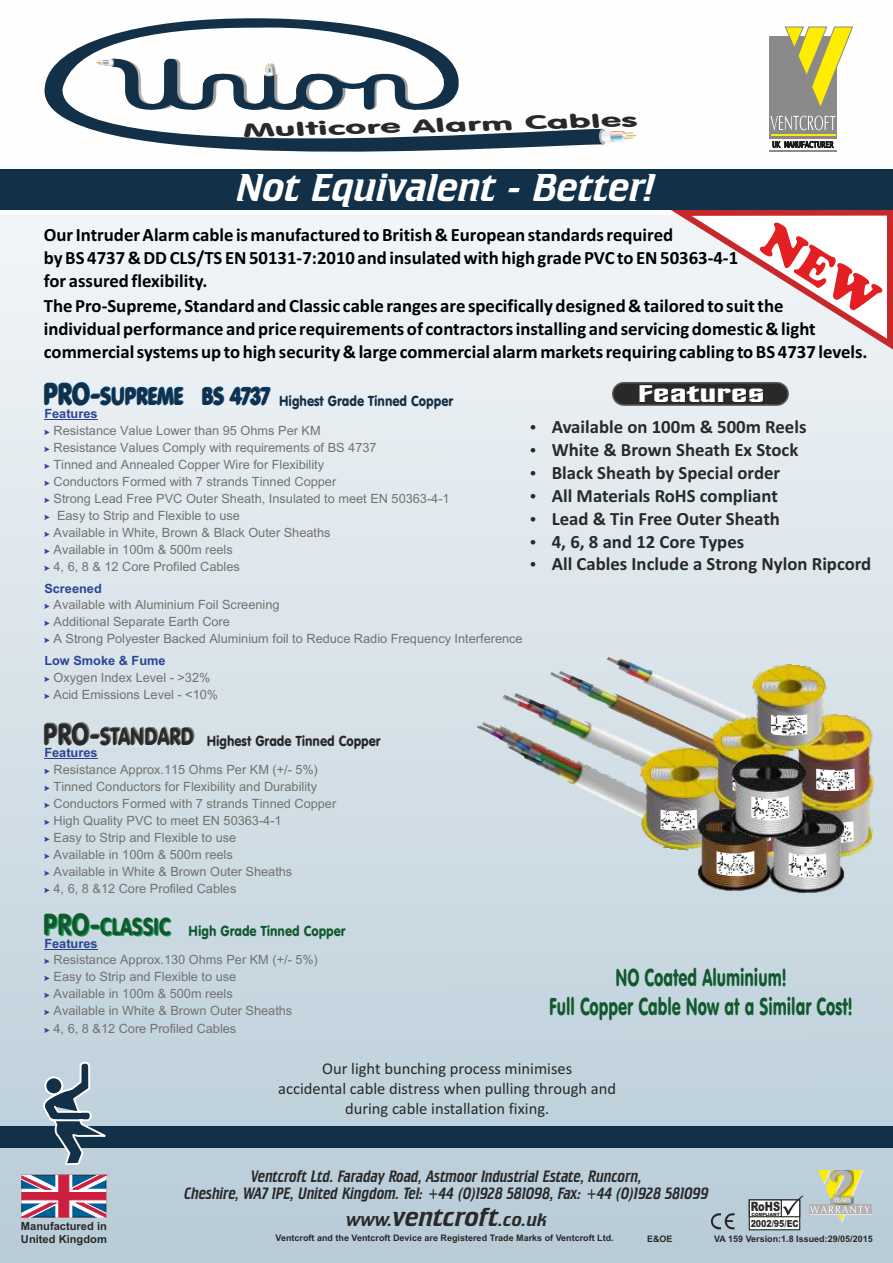
<style>
.page{position:relative;width:893px;height:1263px;background:#fff}
.page>*{position:absolute;margin:0;border:0;box-sizing:border-box;transform-origin:0 0}
.t1{font:italic 39px "Crillee BT";color:#fff}
.t2{font:24.3px "Horizon BT";color:#fff;scale:1.87 1}
.t3{font:24px/29.4px "VAG Rounded BT";color:#12592e;text-align:center;scale:.67 1}
.t4{font:700 18.75px/23px "Calibri";color:#000}
.t5{font:700 18.75px/23px "Calibri";color:#292929}
.t6{font:18.6px "VAG Rounded BT";color:#292929;scale:1.96 1}
.t7{font:italic 18px "Crillee BT";color:#292929}
.t8{font:italic 16.5px/17.4px "Crillee BT";color:#292929;text-align:center;scale:.81 1}
.t9{font:16.5px/20.1px "Calibri";color:#292929;text-align:center}
.t10{font:14.25px "VAG Rounded BT";color:#123047;scale:.89 1}
.t11{font:14.25px "VAG Rounded BT";color:#292929;scale:.89 1}
.t12{font:14.25px "VAG Rounded BT";color:#12592e;scale:.88 1}
.t13{font:12.75px/17.1px "Arial Unicode MS";color:#737370}
.t14{font:700 12.75px "Arial";color:#2b4594}
.t15{font:900 12.75px "Arial";color:#292929;scale:.77 1}
.t16{font:700 11.1px/12.5px "Arial";color:#292929}
.t17{font:900 9.75px "Arial";color:#292929;scale:.81 1}
.t18{font:700 9px "Arial";color:#292929}
.t19{font:6.6px "Zapf Humanist 601 BT";letter-spacing:-.045em;color:#fff}
.t20{font:900 4.35px "Arial";color:#292929}
.s1{font-size:30px;color:#00407d}
.s2{font-size:24px;color:#00407d}
.s3{font-size:30px;color:#737370}
.s4{font-size:24px;color:#737370}
.s5{font-size:30px;color:#179c54}
.s6{font-size:24px;color:#179c54}
.s7{font-size:25.5px}
</style>
<div class="page">
<div style="left:0;top:216px;width:893px;height:1047px;background:linear-gradient(to bottom,#f2f5f7,#b7ccd7)"></div>
<div style="left:769px;top:37px;width:68px;height:102px;background:#8a8a8a"></div>
<svg style="left:770px;top:116px;width:66px;height:14px"></svg>
<svg style="left:784px;top:26px;width:69px;height:80px"></svg>
<svg style="left:772px;top:141px;width:62px;height:7px"></svg>
<hr style="left:771px;top:134px;width:64px;height:2px;background:#ffed00">
<hr style="left:769px;top:150px;width:68px;height:1px;background:#8a8a8a">
<svg style="left:711px;top:1213px;width:23px;height:16px"></svg>
<div style="left:809px;top:1204px;width:62px;height:10px;background:#b3b3b3"></div>
<svg style="left:810px;top:1170px;width:60px;height:53px;background:#c3c9aa"></svg>
<div style="left:0;top:1126px;width:893px;height:21px;background:#123047"></div>
<svg style="left:41px;top:1061px;width:72px;height:105px"></svg>
<svg style="left:660px;top:210px;width:233px;height:145px"></svg>
<div style="left:0;top:170px;width:893px;height:40px;background:#123047"></div>
<svg style="left:27px;top:18px;width:577px;height:152px"></svg>
<div style="left:599px;top:129px;width:8px;height:15px;background:#b3b3b3;border-radius:50%"></div>
<svg style="left:600px;top:131px;width:37px;height:11px"></svg>
<svg style="left:319px;top:73px;width:55px;height:39px"></svg>
<svg style="left:234px;top:97px;width:40px;height:13px"></svg>
<img style="left:298px;top:74px;width:23px;height:29px">
<img style="left:112px;top:59px;width:41px;height:51px">
<svg style="left:96px;top:59px;width:21px;height:8px"></svg>
<svg style="left:748px;top:1195px;width:55px;height:36px"></svg>
<svg style="left:21px;top:1175px;width:87px;height:43px"></svg>
<img style="left:607px;top:657px;width:147px;height:13px">
<img style="left:550px;top:670px;width:195px;height:23px">
<img style="left:503px;top:693px;width:242px;height:28px">
<img style="left:477px;top:721px;width:227px;height:167px">
<img style="left:631px;top:743px;width:73px;height:111px">
<img style="left:661px;top:809px;width:36px;height:22px">
<img style="left:843px;top:810px;width:35px;height:52px">
<img style="left:704px;top:713px;width:41px;height:96px">
<img style="left:806px;top:711px;width:72px;height:99px">
<img style="left:745px;top:661px;width:86px;height:93px">
<img style="left:771px;top:714px;width:36px;height:22px">
<img style="left:816px;top:768px;width:39px;height:24px">
<img style="left:843px;top:821px;width:11px;height:23px">
<img style="left:770px;top:809px;width:73px;height:83px">
<img style="left:699px;top:809px;width:72px;height:81px">
<img style="left:733px;top:754px;width:73px;height:83px">
<img style="left:751px;top:796px;width:38px;height:26px">
<img style="left:789px;top:853px;width:38px;height:26px">
<img style="left:716px;top:851px;width:38px;height:26px">
<hr style="left:44px;top:949px;width:54px;height:1px;background:#2b4594">
<hr style="left:44px;top:759px;width:54px;height:1px;background:#2b4594">
<hr style="left:44px;top:419px;width:54px;height:1px;background:#2b4594">
<div style="left:612px;top:382px;width:177px;height:24px;background:#292929;border:1px solid #5c5c59;border-radius:11px"></div>
<svg style="left:44px;top:959px;width:6px;height:5px"></svg>
<svg style="left:44px;top:976px;width:6px;height:5px"></svg>
<svg style="left:44px;top:993px;width:6px;height:5px"></svg>
<svg style="left:44px;top:1010px;width:6px;height:5px"></svg>
<svg style="left:44px;top:1027px;width:6px;height:5px"></svg>
<svg style="left:44px;top:768px;width:6px;height:6px"></svg>
<svg style="left:44px;top:785px;width:6px;height:6px"></svg>
<svg style="left:44px;top:802px;width:6px;height:6px"></svg>
<svg style="left:44px;top:820px;width:6px;height:5px"></svg>
<svg style="left:44px;top:837px;width:6px;height:5px"></svg>
<svg style="left:44px;top:854px;width:6px;height:5px"></svg>
<svg style="left:44px;top:871px;width:6px;height:5px"></svg>
<svg style="left:44px;top:888px;width:6px;height:5px"></svg>
<svg style="left:44px;top:429px;width:6px;height:5px"></svg>
<svg style="left:44px;top:446px;width:6px;height:6px"></svg>
<svg style="left:44px;top:463px;width:6px;height:6px"></svg>
<svg style="left:44px;top:480px;width:6px;height:6px"></svg>
<svg style="left:44px;top:497px;width:6px;height:6px"></svg>
<svg style="left:44px;top:515px;width:6px;height:5px"></svg>
<svg style="left:44px;top:532px;width:6px;height:5px"></svg>
<svg style="left:44px;top:549px;width:6px;height:5px"></svg>
<svg style="left:44px;top:566px;width:6px;height:5px"></svg>
<svg style="left:44px;top:604px;width:6px;height:5px"></svg>
<svg style="left:44px;top:621px;width:6px;height:5px"></svg>
<svg style="left:44px;top:638px;width:6px;height:5px"></svg>
<svg style="left:44px;top:676px;width:6px;height:5px"></svg>
<svg style="left:44px;top:693px;width:6px;height:6px"></svg>
<svg style="left:531px;top:425px;width:4px;height:5px"></svg>
<svg style="left:531px;top:448px;width:4px;height:4px"></svg>
<svg style="left:531px;top:471px;width:4px;height:4px"></svg>
<svg style="left:531px;top:494px;width:4px;height:4px"></svg>
<svg style="left:531px;top:516px;width:4px;height:5px"></svg>
<svg style="left:531px;top:539px;width:4px;height:5px"></svg>
<svg style="left:531px;top:562px;width:4px;height:5px"></svg>
<h3 class="t6" style="left:243px;top:124px;width:203px;rotate:-2deg">Multicore Alarm Cables</h3>
<h1 class="t1" style="left:238px;top:171px;width:420px">Not Equivalent - Better!</h1>
<h3 class="t4" style="left:44px;top:225px;width:696px">Our Intruder Alarm cable is manufactured to British &amp; European standards required<br>by BS 4737 &amp; DD CLS/TS EN 50131-7:2010 and insulated with high grade PVC to EN 50363-4-1 for assured flexibility.</h3>
<p class="t4" style="left:44px;top:296px;width:825px">The Pro-Supreme, Standard and Classic cable ranges are specifically designed &amp; tailored to suit the<br>individual performance and price requirements of contractors installing and servicing domestic &amp; light commercial systems up to high security &amp; large commercial alarm markets requiring cabling to BS 4737 levels.</p>
<p class="t10" style="left:44px;top:395px;width:461px"><span class="s1">PRO-</span><span class="s2">SUPREME BS 4737</span> Highest Grade Tinned Copper</p>
<p class="t14" style="left:44px;top:409px;width:55px">Features</p>
<p class="t13" style="left:54px;top:423px;width:269px">Resistance Value Lower than 95 Ohms Per KM</p>
<p class="t13" style="left:54px;top:440px;width:398px">Resistance Values Comply with requirements of BS 4737<br>Tinned and Annealed Copper Wire for Flexibility<br>Conductors Formed with 7 strands Tinned Copper<br>Strong Lead Free PVC Outer Sheath, Insulated to meet EN 50363-4-1<br>Easy to Strip and Flexible to use<br>Available in White, Brown &amp; Black Outer Sheaths<br>Available in 100m &amp; 500m reels<br>4, 6, 8 &amp; 12 Core Profiled Cables</p>
<p class="t14" style="left:44px;top:584px;width:59px">Screened</p>
<p class="t13" style="left:54px;top:597px;width:471px">Available with Aluminium Foil Screening<br>Additional Separate Earth Core<br>A Strong Polyester Backed Aluminium foil to Reduce Radio Frequency Interference</p>
<p class="t13" style="left:54px;top:670px;width:166px">Oxygen Index Level - &gt;32%<br>Acid Emissions Level - &lt;10%</p>
<p class="t14" style="left:44px;top:656px;width:123px">Low Smoke &amp; Fume</p>
<p class="t11" style="left:44px;top:735px;width:380px"><span class="s3">PRO-</span><span class="s4">STANDARD</span> Highest Grade Tinned Copper</p>
<p class="t14" style="left:44px;top:748px;width:55px">Features</p>
<p class="t13" style="left:54px;top:762px;width:284px">Resistance Approx.115 Ohms Per KM (+/- 5%)<br>Tinned Conductors for Flexibility and Durability Conductors Formed with 7 strands Tinned Copper High Quality PVC to meet EN 50363-4-1<br>Easy to Strip and Flexible to use<br>Available in 100m &amp; 500m reels<br>Available in White &amp; Brown Outer Sheaths<br>4, 6, 8 &amp;12 Core Profiled Cables</p>
<p class="t12" style="left:44px;top:926px;width:344px"><span class="s5">PRO-</span><span class="s6">CLASSIC</span> High Grade Tinned Copper</p>
<p class="t14" style="left:44px;top:938px;width:55px">Features</p>
<p class="t13" style="left:54px;top:952px;width:266px">Resistance Approx.130 Ohms Per KM (+/- 5%)<br>Easy to Strip and Flexible to use<br>Available in 100m &amp; 500m reels<br>Available in White &amp; Brown Outer Sheaths<br>4, 6, 8 &amp;12 Core Profiled Cables</p>
<h2 class="t2" style="left:638px;top:384px;width:69px">Features</h2>
<h3 class="t5" style="left:552px;top:417px;width:321px">Available on 100m &amp; 500m Reels<br>White &amp; Brown Sheath Ex Stock<br>Black Sheath by Special order<br>All Materials RoHS compliant<br>Lead &amp; Tin Free Outer Sheath<br>4, 6, 8 and 12 Core Types<br>All Cables Include a Strong Nylon Ripcord</h3>
<h3 class="t3" style="left:549px;top:965px;width:454px">NO Coated Aluminium!<br>Full Copper Cable Now at a Similar Cost!</h3>
<p class="t16" style="left:21px;top:1221px;width:88px">Manufactured in<br>United Kingdom</p>
<p class="t9" style="left:278px;top:1060px;width:339px">Our light bunching process minimises<br>accidental cable distress when pulling through and during cable installation fixing.</p>
<p class="t8" style="left:184px;top:1169px;width:649px">Ventcroft Ltd. Faraday Road, Astmoor Industrial Estate, Runcorn,<br>Cheshire, WA7 1PE, United Kingdom. Tel: +44 (0)1928 581098, Fax: +44 (0)1928 581099</p>
<h3 class="t7" style="left:346px;top:1212px;width:202px">www.<span class="s7">ventcroft</span>.co.uk</h3>
<p class="t18" style="left:276px;top:1235px;width:340px">Ventcroft and the Ventcroft Device are Registered Trade Marks of Ventcroft Ltd.</p>
<p class="t18" style="left:647px;top:1235px;width:27px">E&amp;OE</p>
<p class="t18" style="left:714px;top:1235px;width:160px">VA 159 Version:1.8 Issued:29/05/2015</p>
<p class="t19" style="left:834px;top:1197px;width:18px">YEARS</p>
<p class="t15" style="left:751px;top:1202px;width:40px">RoHS</p>
<p class="t20" style="left:751px;top:1212px;width:30px">COMPLIANT</p>
<p class="t17" style="left:751px;top:1220px;width:61px">2002/95/EC</p>
</div>
